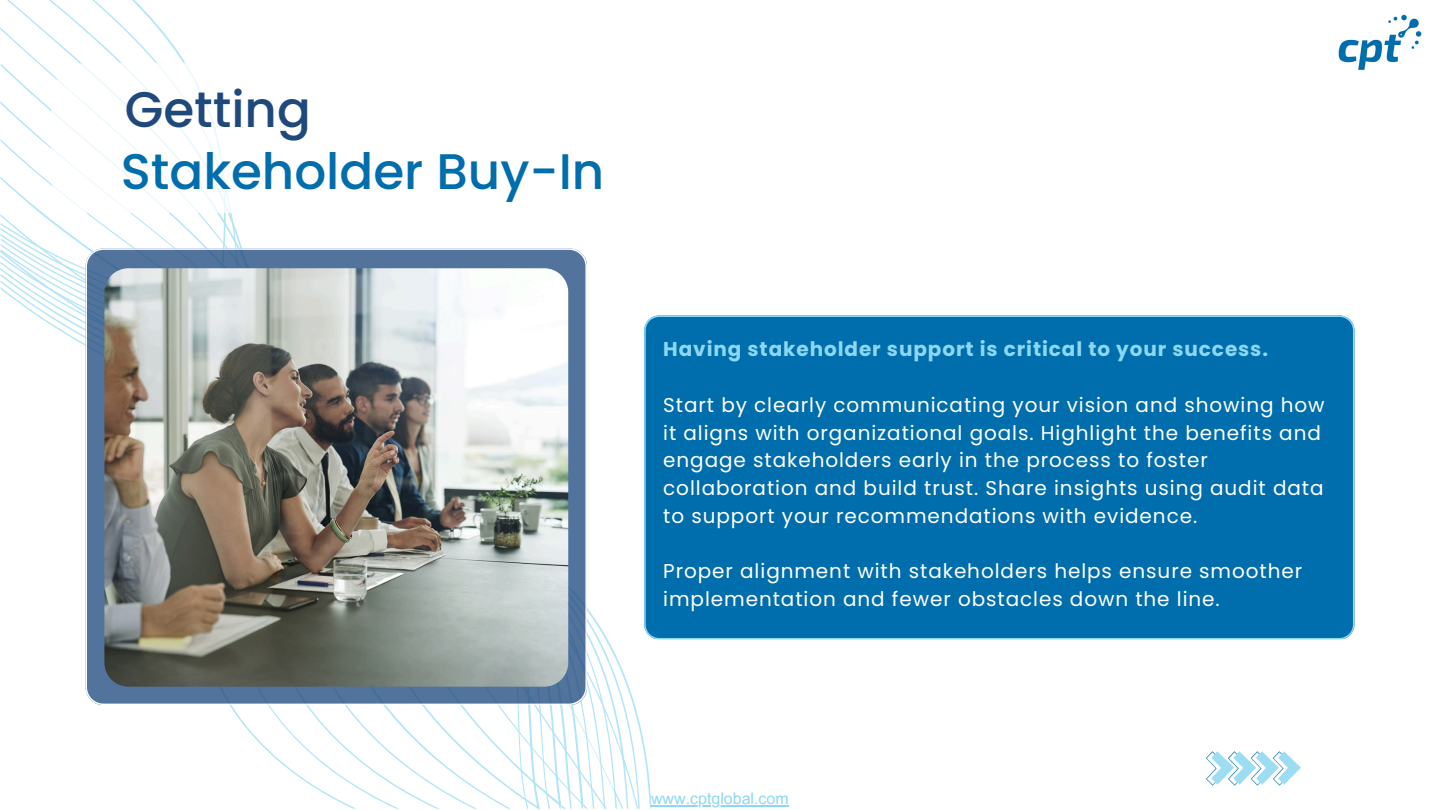
<style>
.page{position:relative;width:1440px;height:810px;background:#fff}
.page>*{position:absolute;margin:0;border:0;box-sizing:border-box;transform-origin:0 0}
.t1{font:500 50px "Poppins";color:#006dac}
.t2{font:500 50px "Poppins";color:#1f497d}
.t3{font:20px/27.8px "Poppins";letter-spacing:.045em;color:#fff}
.t4{font:700 20px "Poppins";letter-spacing:.045em;color:#8cd8f3}
.t5{font:16px "Arial MT Pro";color:#8cd8f3}
</style>
<div class="page">
<svg style="left:1206px;top:751px;width:95px;height:35px"></svg>
<svg style="left:0;top:0;width:356px;height:809px"></svg>
<svg style="left:51px;top:63px;width:305px;height:150px"></svg>
<hr style="left:651px;top:806px;width:138px;height:1px;background:#8cd8f3">
<img style="left:1338px;top:14px;width:84px;height:56px">
<svg style="left:85px;top:248px;width:502px;height:457px;background:#5f7ea3"></svg>
<img style="left:104px;top:268px;width:464px;height:419px">
<div style="left:644px;top:315px;width:710px;height:324px;background:#006dac"></div>
<h1 class="t2" style="left:125px;top:75px;width:188px">Getting</h1>
<h1 class="t1" style="left:121px;top:136px;width:485px">Stakeholder Buy-In</h1>
<p class="t4" style="left:663px;top:335px;width:606px">Having stakeholder support is critical to your success.</p>
<p class="t3" style="left:663px;top:391px;width:663px">Start by clearly communicating your vision and showing how it aligns with organizational goals. Highlight the benefits and engage stakeholders early in the process to foster collaboration and build trust. Share insights using audit data to support your recommendations with evidence.</p>
<p class="t3" style="left:663px;top:558px;width:641px">Proper alignment with stakeholders helps ensure smoother implementation and fewer obstacles down the line.</p>
<p class="t5" style="left:651px;top:792px;width:139px">www.cptglobal.com</p>
</div>
